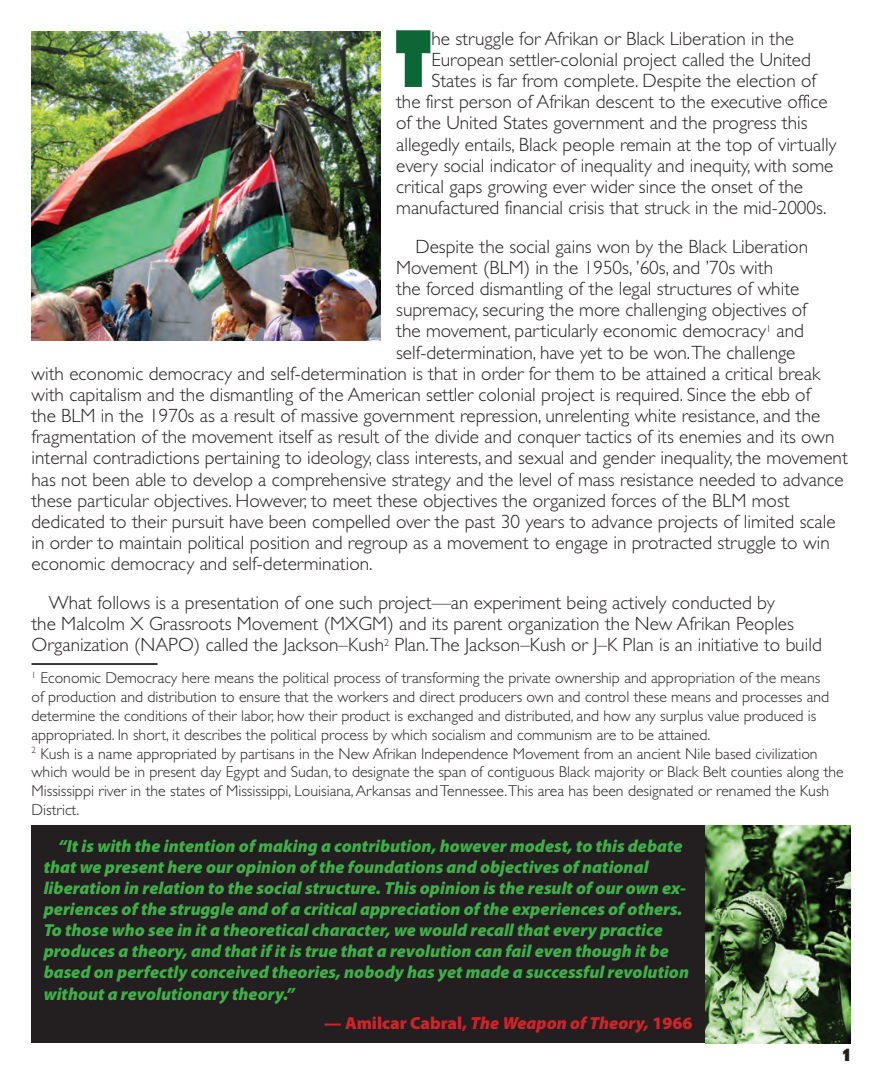
<style>
.page{position:relative;width:882px;height:1071px;background:#fff}
.page>*{position:absolute;margin:0;border:0;box-sizing:border-box;transform-origin:0 0}
.t1{font:800 condensed 76.12px "Gill Sans";color:#0d6635}
.t2{font:300 19.25px/21.2px "Gill Sans CE";color:#231f20}
.t3{font:italic 900 17.5px/21.2px "Myriad Pro";color:#40ae49}
.t4{font:900 17.5px "Myriad Pro";color:#d1232a}
.t5{font:17.5px "Gill Sans Extra Bold Display";color:#231f20}
.t6{font:300 15.75px/18.9px "Gill Sans CE";color:#231f20}
.s1{font-style:italic}
</style>
<div class="page">
<div style="left:32px;top:826px;width:691px;height:217px;background:#231f20"></div>
<img style="left:706px;top:826px;width:144px;height:217px">
<hr style="left:32px;top:663px;width:126px;height:2px;background:#231f20">
<img style="left:32px;top:32px;width:348px;height:309px">
<p class="t1" style="left:395px;top:11px;width:38px">T</p>
<p class="t2" style="left:431px;top:28px;width:364px">he struggle for Afrikan or Black Liberation in the</p>
<p class="t2" style="left:431px;top:49px;width:381px">European settler-colonial project called the United</p>
<p class="t2" style="left:431px;top:70px;width:386px">States is far from complete. Despite the election of</p>
<p class="t2" style="left:396px;top:91px;width:433px">the first person of Afrikan descent to the executive office</p>
<p class="t2" style="left:396px;top:112px;width:413px">of the United States government and the progress this</p>
<p class="t2" style="left:396px;top:133px;width:442px">allegedly entails, Black people remain at the top of virtually</p>
<p class="t2" style="left:396px;top:155px;width:439px">every social indicator of inequality and inequity, with some</p>
<p class="t2" style="left:396px;top:176px;width:409px">critical gaps growing ever wider since the onset of the</p>
<p class="t2" style="left:396px;top:197px;width:432px">manufactured financial crisis that struck in the mid-2000s.</p>
<p class="t2" style="left:415px;top:236px;width:394px">Despite the social gains won by the Black Liberation</p>
<p class="t2" style="left:396px;top:257px;width:378px">Movement (BLM) in the 1950s, ’60s, and ’70s with</p>
<p class="t2" style="left:396px;top:278px;width:405px">the forced dismantling of the legal structures of white</p>
<p class="t2" style="left:396px;top:299px;width:412px">supremacy, securing the more challenging objectives of</p>
<p class="t2" style="left:396px;top:320px;width:409px">the movement, particularly economic democracy<sup>1</sup> and</p>
<p class="t2" style="left:396px;top:342px;width:401px">self-determination, have yet to be won.The challenge</p>
<p class="t2" style="left:31px;top:363px;width:790px">with economic democracy and self-determination is that in order for them to be attained a critical break</p>
<p class="t2" style="left:31px;top:384px;width:780px">with capitalism and the dismantling of the American settler colonial project is required. Since the ebb of</p>
<p class="t2" style="left:31px;top:405px;width:790px">the BLM in the 1970s as a result of massive government repression, unrelenting white resistance, and the</p>
<p class="t2" style="left:31px;top:426px;width:805px">fragmentation of the movement itself as result of the divide and conquer tactics of its enemies and its own</p>
<p class="t2" style="left:31px;top:447px;width:818px">internal contradictions pertaining to ideology, class interests, and sexual and gender inequality, the movement</p>
<p class="t2" style="left:31px;top:469px;width:814px">has not been able to develop a comprehensive strategy and the level of mass resistance needed to advance</p>
<p class="t2" style="left:31px;top:490px;width:760px">these particular objectives. However, to meet these objectives the organized forces of the BLM most</p>
<p class="t2" style="left:31px;top:511px;width:806px">dedicated to their pursuit have been compelled over the past 30 years to advance projects of limited scale</p>
<p class="t2" style="left:31px;top:532px;width:800px">in order to maintain political position and regroup as a movement to engage in protracted struggle to win</p>
<p class="t2" style="left:31px;top:553px;width:343px">economic democracy and self-determination.</p>
<p class="t2" style="left:32px;top:592px;width:792px;text-indent:17px">What follows is a presentation of one such project—an experiment being actively conducted by<br>the Malcolm X Grassroots Movement (MXGM) and its parent organization the New Afrikan Peoples<br>Organization (NAPO) called the Jackson–Kush<sup>2</sup> Plan.The Jackson–Kush or J–K Plan is an initiative to build</p>
<p class="t6" style="left:32px;top:668px;width:799px"><sup>1</sup> Economic Democracy here means the political process of transforming the private ownership and appropriation of the means of production and distribution to ensure that the workers and direct producers own and control these means and processes and determine the conditions of their labor, how their product is exchanged and distributed, and how any surplus value produced is appropriated. In short, it describes the political process by which socialism and communism are to be attained.</p>
<p class="t6" style="left:32px;top:744px;width:814px"><sup>2</sup> Kush is a name appropriated by partisans in the New Afrikan Independence Movement from an ancient Nile based civilization which would be in present day Egypt and Sudan, to designate the span of contiguous Black majority or Black Belt counties along the Mississippi river in the states of Mississippi, Louisiana, Arkansas and Tennessee.This area has been designated or renamed the Kush District.</p>
<p class="t3" style="left:44px;top:835px;width:647px;text-indent:14px">“It is with the intention of making a contribution, however modest, to this debate that we present here our opinion of the foundations and objectives of national liberation in relation to the social structure. This opinion is the result of our own ex&shy;periences of the struggle and of a critical appreciation of the experiences of others.<br>To those who see in it a theoretical character, we would recall that every practice produces a theory, and that if it is true that a revolution can fail even though it be based on perfectly conceived theories, nobody has yet made a successful revolution without a revolutionary theory.”</p>
<p class="t4" style="left:324px;top:1013px;width:370px">— Amilcar Cabral, <span class="s1">The Weapon of Theory,</span> 1966</p>
<p class="t5" style="left:842px;top:1044px;width:10px">1</p>
</div>
